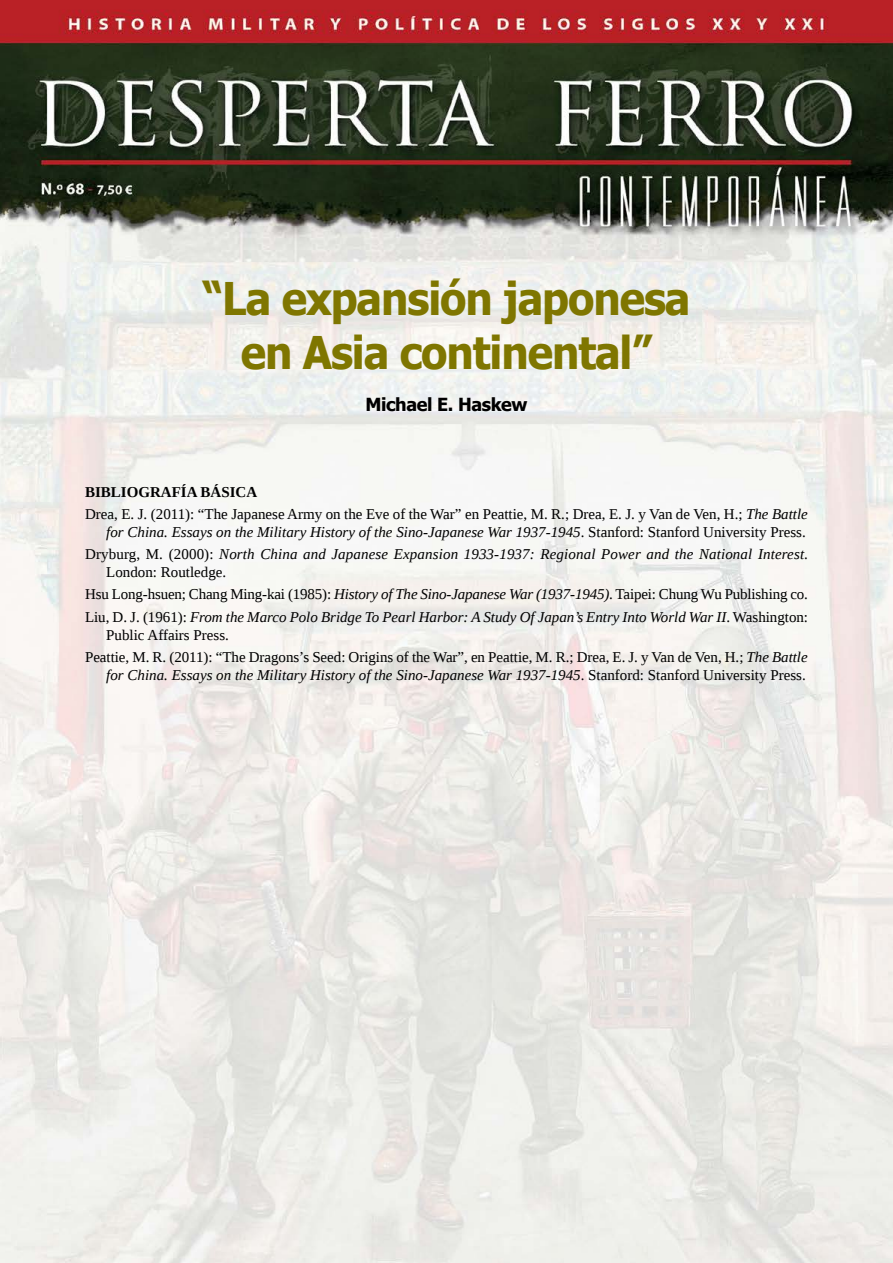
<style>
.page{position:relative;width:893px;height:1263px;background:#fff}
.page>*{position:absolute;margin:0;border:0;box-sizing:border-box;transform-origin:0 0}
.t1{font:700 45px/54px "Tahoma";letter-spacing:-.025em;color:#7f7600;text-align:center;scale:.95 1}
.t2{font:700 18px "Tahoma";letter-spacing:-.02em;color:#000}
.t3{font:italic 15px/22.2px "Liberation Serif";color:#000;text-align:right}
.t4{font:15px/22.2px "Liberation Serif";color:#000}
.s1{font-weight:700}
.s2{font-style:italic}
.s3{font-style:normal}
</style>
<div class="page">
<img style="left:0;top:0;width:893px;height:1263px">
<h1 class="t1" style="left:202px;top:274px;width:515px">“La expansión japonesa en Asia continental”</h1>
<p class="t2" style="left:365px;top:396px;width:164px">Michael E. Haskew</p>
<p class="t4" style="left:85px;top:482px;width:724px"><span class="s1">BIBLIOGRAFÍA BÁSICA<br></span>Drea, E. J. (2011): “The Japanese Army on the Eve of the War” en Peattie, M. R.; Drea, E. J. y Van de Ven, H.; <span class="s2">The Battle</span></p>
<p class="t3" style="left:85px;top:522px;width:724px">for China. Essays on the Military History of the Sino-Japanese War 1937-1945<span class="s3">. Stanford: Stanford University Press.<br>Dryburg, M. (2000):</span> North China and Japanese Expansion 1933-1937: Regional Power and the National Interest<span class="s3">.</span></p>
<p class="t3" style="left:85px;top:562px;width:725px;text-align:left;text-indent:21px"><span class="s3">London: Routledge.<br>Hsu Long-hsuen; Chang Ming-kai (1985):</span> History of The Sino-Japanese War (1937-1945)<span class="s3">. Taipei: Chung Wu Publishing co.<br>Liu, D. J. (1961):</span> From the Marco Polo Bridge To Pearl Harbor: A Study Of Japan’s Entry Into World War II<span class="s3">. Washington:</span></p>
<p class="t4" style="left:85px;top:625px;width:724px;text-indent:21px">Public Affairs Press.<br>Peattie, M. R. (2011): “The Dragons’s Seed: Origins of the War”, en Peattie, M. R.; Drea, E. J. y Van de Ven, H.; <span class="s2">The Battle</span></p>
<p class="t3" style="left:106px;top:665px;width:701px">for China. Essays on the Military History of the Sino-Japanese War 1937-1945<span class="s3">. Stanford: Stanford University Press.</span></p>
</div>
